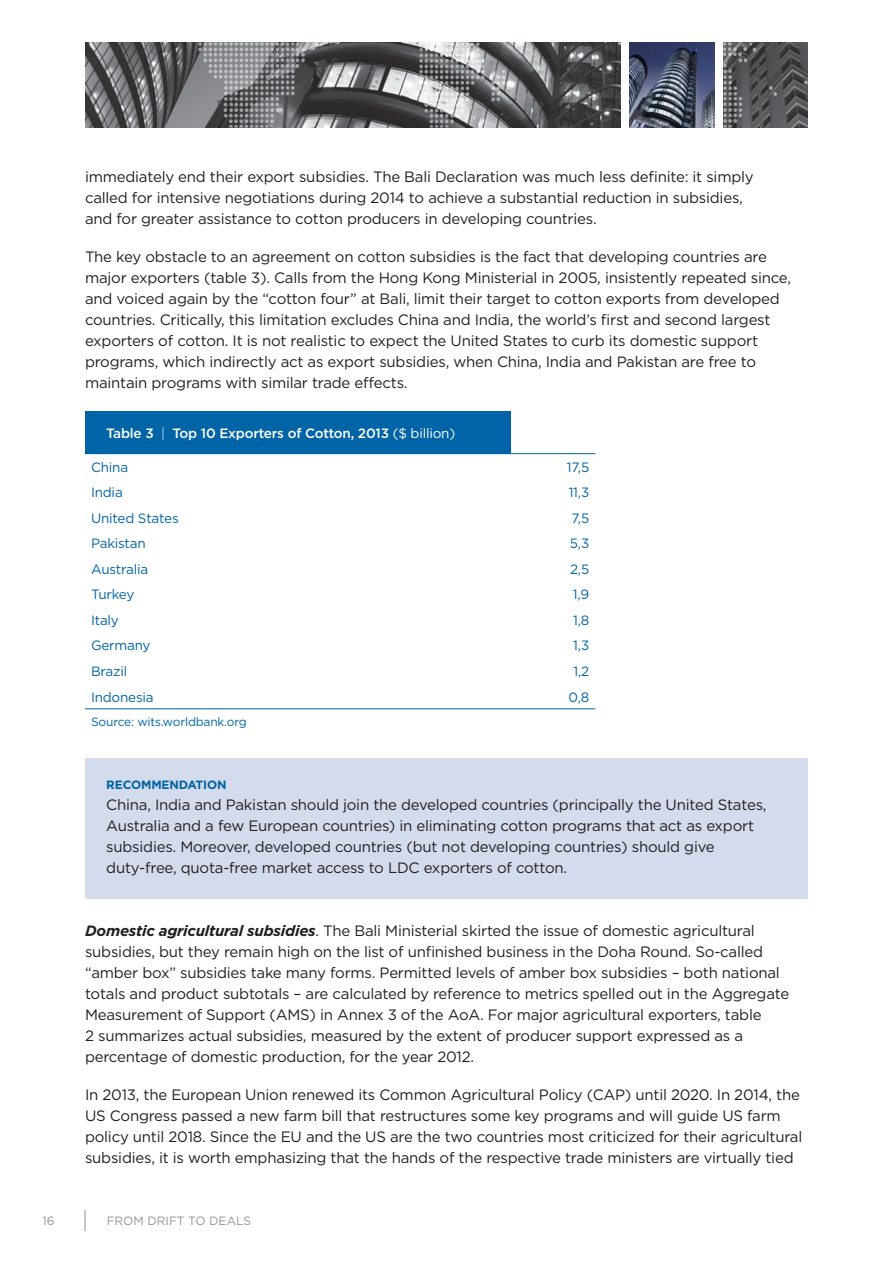
<style>
.page{position:relative;width:893px;height:1263px;background:#fff}
.page>*{position:absolute;margin:0;border:0;box-sizing:border-box;transform-origin:0 0}
.t1{font:15px/21px "Gotham";letter-spacing:-.015em;color:#231f20}
.t2{font:13.5px "Gotham";letter-spacing:-.015em;color:#0064a7}
.t3{font:500 13.5px "Gotham";letter-spacing:-.015em;color:#fff}
.t4{font:12px "Gotham";letter-spacing:-.015em;color:#0064a7}
.t5{font:12px "Gotham";color:#939598}
.t6{font:700 12px "Gotham";letter-spacing:-.015em;color:#0064a7}
.s1{font-weight:300}
.s2{font-weight:400}
.s3{font-weight:700;font-style:italic}
</style>
<div class="page">
<svg style="left:85px;top:1210px;width:1px;height:21px"></svg>
<img style="left:85px;top:43px;width:723px;height:85px">
<svg style="left:491px;top:70px;width:14px;height:31px"></svg>
<svg style="left:804px;top:80px;width:4px;height:4px"></svg>
<svg style="left:769px;top:86px;width:8px;height:10px"></svg>
<svg style="left:723px;top:43px;width:33px;height:85px;background:#5f5f61"></svg>
<svg style="left:414px;top:43px;width:71px;height:85px;background:#8e8f90"></svg>
<svg style="left:198px;top:43px;width:107px;height:85px;background:#7b7d7f"></svg>
<img style="left:419px;top:43px;width:55px;height:14px">
<div style="left:621px;top:40px;width:8px;height:90px;background:#fff"></div>
<div style="left:714px;top:40px;width:9px;height:90px;background:#fff"></div>
<img style="left:629px;top:43px;width:85px;height:85px">
<div style="left:85px;top:411px;width:425px;height:43px;background:#0064a7"></div>
<hr style="left:85px;top:708px;width:510px;height:1px;background:#0064a7">
<hr style="left:85px;top:453px;width:510px;height:1px;background:#0064a7">
<div style="left:85px;top:758px;width:723px;height:140px;background:#d4dbec"></div>
<p class="t1" style="left:85px;top:167px;width:670px">immediately end their export subsidies. The Bali Declaration was much less definite: it simply called for intensive negotiations during 2014 to achieve a substantial reduction in subsidies, and for greater assistance to cotton producers in developing countries.</p>
<p class="t1" style="left:85px;top:247px;width:708px">The key obstacle to an agreement on cotton subsidies is the fact that developing countries are major exporters (table 3). Calls from the Hong Kong Ministerial in 2005, insistently repeated since, and voiced again by the “cotton four” at Bali, limit their target to cotton exports from developed countries. Critically, this limitation excludes China and India, the world’s first and second largest exporters of cotton. It is not realistic to expect the United States to curb its domestic support programs, which indirectly act as export subsidies, when China, India and Pakistan are free to maintain programs with similar trade effects.</p>
<p class="t3" style="left:106px;top:427px;width:350px">Table 3 <span class="s1">|</span> Top 10 Exporters of Cotton, 2013 <span class="s2">($ billion)</span></p>
<p class="t2" style="left:91px;top:461px;width:39px">China</p>
<p class="t2" style="left:567px;top:461px;width:24px">17,5</p>
<p class="t2" style="left:91px;top:486px;width:33px">India</p>
<p class="t2" style="left:569px;top:486px;width:22px">11,3</p>
<p class="t2" style="left:91px;top:512px;width:89px">United States</p>
<p class="t2" style="left:571px;top:512px;width:19px">7,5</p>
<p class="t2" style="left:91px;top:537px;width:56px">Pakistan</p>
<p class="t2" style="left:570px;top:537px;width:21px">5,3</p>
<p class="t2" style="left:91px;top:563px;width:59px">Australia</p>
<p class="t2" style="left:570px;top:563px;width:21px">2,5</p>
<p class="t2" style="left:91px;top:588px;width:45px">Turkey</p>
<p class="t2" style="left:573px;top:588px;width:18px">1,9</p>
<p class="t2" style="left:91px;top:614px;width:29px">Italy</p>
<p class="t2" style="left:573px;top:614px;width:18px">1,8</p>
<p class="t2" style="left:91px;top:639px;width:61px">Germany</p>
<p class="t2" style="left:573px;top:639px;width:18px">1,3</p>
<p class="t2" style="left:91px;top:665px;width:38px">Brazil</p>
<p class="t2" style="left:573px;top:665px;width:17px">1,2</p>
<p class="t2" style="left:91px;top:690px;width:64px">Indonesia</p>
<p class="t2" style="left:568px;top:690px;width:22px">0,8</p>
<p class="t4" style="left:91px;top:717px;width:157px">Source: wits.worldbank.org</p>
<p class="t6" style="left:106px;top:779px;width:122px">RECOMMENDATION</p>
<p class="t1" style="left:106px;top:795px;width:662px">China, India and Pakistan should join the developed countries (principally the United States, Australia and a few European countries) in eliminating cotton programs that act as export subsidies. Moreover, developed countries (but not developing countries) should give duty-free, quota-free market access to LDC exporters of cotton.</p>
<p class="t1" style="left:85px;top:921px;width:706px"><span class="s3">Domestic agricultural subsidies</span>. The Bali Ministerial skirted the issue of domestic agricultural subsidies, but they remain high on the list of unfinished business in the Doha Round. So-called “amber box” subsidies take many forms. Permitted levels of amber box subsidies – both national totals and product subtotals – are calculated by reference to metrics spelled out in the Aggregate Measurement of Support (AMS) in Annex 3 of the AoA. For major agricultural exporters, table<br>2 summarizes actual subsidies, measured by the extent of producer support expressed as a percentage of domestic production, for the year 2012.</p>
<p class="t1" style="left:85px;top:1085px;width:719px">In 2013, the European Union renewed its Common Agricultural Policy (CAP) until 2020. In 2014, the US Congress passed a new farm bill that restructures some key programs and will guide US farm policy until 2018. Since the EU and the US are the two countries most criticized for their agricultural subsidies, it is worth emphasizing that the hands of the respective trade ministers are virtually tied</p>
<p class="t5" style="left:43px;top:1215px;width:14px">16</p>
<p class="t5" style="left:107px;top:1215px;width:146px">FROM DRIFT TO DEALS</p>
</div>
